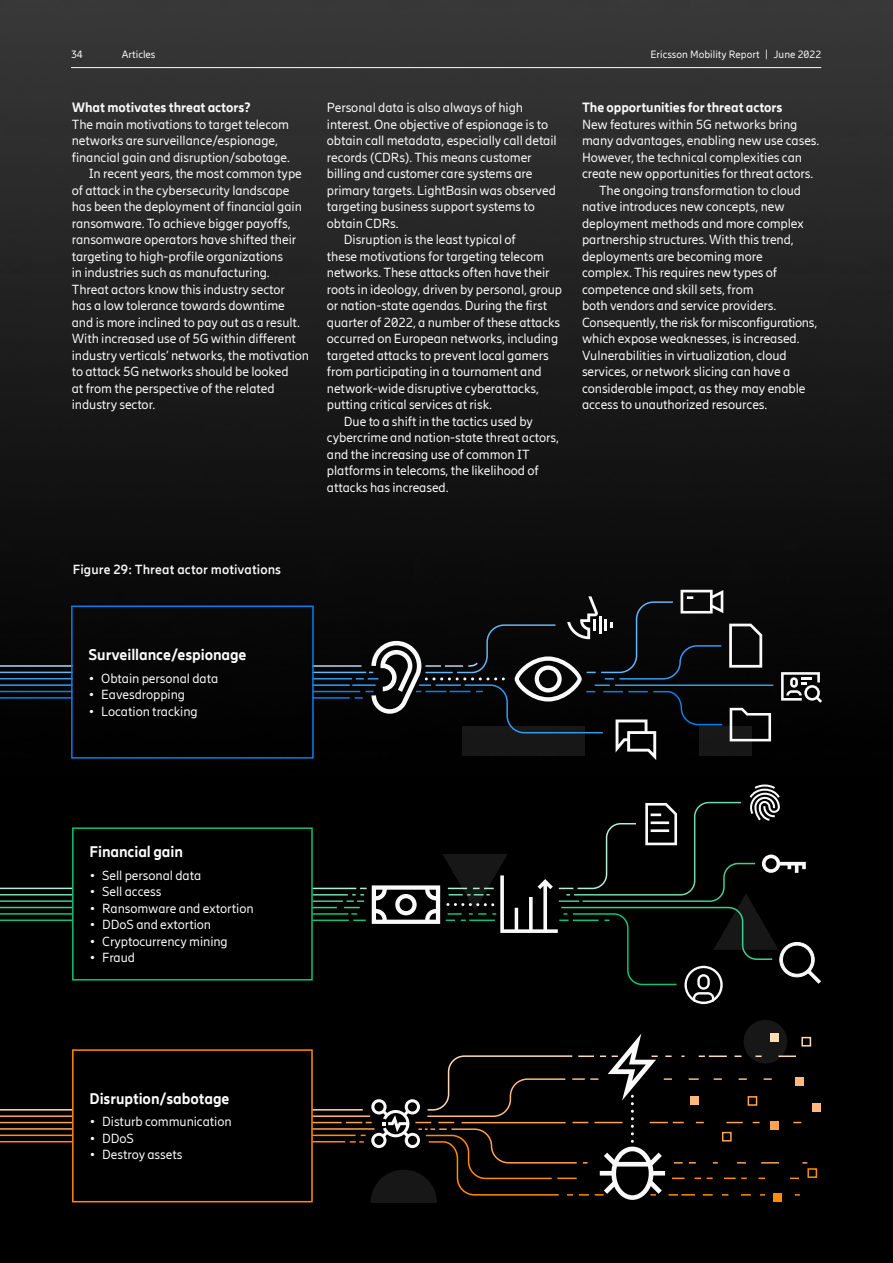
<style>
.page{position:relative;width:893px;height:1263px;background:#fff}
.page>*{position:absolute;margin:0;border:0;box-sizing:border-box;transform-origin:0 0}
.t1{font:800 15px "Ericsson Hilda";letter-spacing:-.005em;color:#fafafa}
.t2{font:13.2px "Ericsson Hilda";letter-spacing:-.005em;color:#fafafa}
.t3{font:800 13.2px "Ericsson Hilda";letter-spacing:-.005em;color:#fafafa}
.t4{font:700 13.2px "Ericsson Hilda";letter-spacing:.005em;color:#fafafa}
.t5{font:10.5px "Ericsson Hilda";color:#fafafa}
</style>
<div class="page">
<img style="left:0;top:0;width:893px;height:1263px">
<div style="left:744px;top:1020px;width:43px;height:43px;background:#171717;border-radius:50%"></div>
<svg style="left:781px;top:672px;width:41px;height:31px"></svg>
<div style="left:801px;top:1037px;width:10px;height:9px;border:2px solid #ffdbb5"></div>
<div style="left:807px;top:1168px;width:10px;height:10px;border:2px solid #ff8c0a"></div>
<div style="left:813px;top:1103px;width:8px;height:8px;background:#feba7e"></div>
<hr style="left:615px;top:684px;width:158px;height:2px;background:#339bf2">
<hr style="left:312px;top:697px;width:38px;height:2px;background:#0082f0">
<hr style="left:312px;top:684px;width:38px;height:2px;background:#339bf2">
<hr style="left:312px;top:678px;width:40px;height:1px;background:#339bf2">
<hr style="left:312px;top:672px;width:54px;height:1px;background:#66b5f4">
<hr style="left:312px;top:665px;width:49px;height:2px;background:#b2d8f9">
<hr style="left:312px;top:691px;width:48px;height:1px;background:#0082f0">
<hr style="left:312px;top:919px;width:37px;height:2px;background:#0fc373">
<svg style="left:313px;top:907px;width:24px;height:1px"></svg>
<hr style="left:312px;top:900px;width:31px;height:2px;background:#3fce8e">
<hr style="left:312px;top:894px;width:36px;height:1px;background:#70dbaa">
<hr style="left:312px;top:888px;width:44px;height:1px;background:#b7edd6">
<hr style="left:312px;top:913px;width:36px;height:2px;background:#0fc373">
<hr style="left:312px;top:1109px;width:51px;height:1px;background:#ffdbb5">
<hr style="left:312px;top:1122px;width:30px;height:1px;background:#fda353">
<hr style="left:312px;top:1128px;width:63px;height:2px;background:#fda353">
<hr style="left:312px;top:1134px;width:44px;height:2px;background:#ff8c0a">
<hr style="left:312px;top:1141px;width:33px;height:1px;background:#ff8c0a">
<hr style="left:312px;top:1115px;width:58px;height:2px;background:#feba7e">
<hr style="left:352px;top:684px;width:24px;height:2px;background:#339bf2">
<svg style="left:346px;top:1033px;width:461px;height:170px;background:#120f0c"></svg>
<svg style="left:355px;top:590px;width:416px;height:170px;background:#17191b"></svg>
<hr style="left:0;top:697px;width:73px;height:2px;background:#0082f0">
<hr style="left:0;top:684px;width:73px;height:2px;background:#339bf2">
<hr style="left:0;top:678px;width:73px;height:1px;background:#339bf2">
<hr style="left:0;top:672px;width:73px;height:1px;background:#66b5f4">
<hr style="left:0;top:665px;width:73px;height:2px;background:#b2d8f9">
<hr style="left:0;top:691px;width:73px;height:1px;background:#0082f0">
<hr style="left:0;top:919px;width:73px;height:2px;background:#0fc373">
<hr style="left:0;top:907px;width:73px;height:1px;background:#3fce8e">
<hr style="left:0;top:900px;width:73px;height:2px;background:#3fce8e">
<hr style="left:0;top:894px;width:73px;height:1px;background:#70dbaa">
<hr style="left:0;top:888px;width:73px;height:1px;background:#b7edd6">
<hr style="left:0;top:913px;width:73px;height:2px;background:#0fc373">
<hr style="left:0;top:1141px;width:73px;height:1px;background:#ff8c0a">
<hr style="left:0;top:1128px;width:73px;height:2px;background:#fda353">
<hr style="left:0;top:1122px;width:73px;height:1px;background:#fda353">
<hr style="left:0;top:1115px;width:73px;height:2px;background:#fda353">
<hr style="left:0;top:1109px;width:73px;height:1px;background:#ffdbb5">
<hr style="left:0;top:1134px;width:73px;height:2px;background:#ff8c0a">
<svg style="left:344px;top:784px;width:477px;height:220px;background:#0c0e0d"></svg>
<div style="left:71px;top:605px;width:243px;height:154px;border:2px solid #0082f0"></div>
<div style="left:72px;top:827px;width:241px;height:153px;border:2px solid #0fc373"></div>
<div style="left:72px;top:1049px;width:241px;height:153px;border:2px solid #ff8c0a"></div>
<hr style="left:71px;top:67px;width:750px;height:1px;background:#fafafa">
<p class="t5" style="left:71px;top:49px;width:13px">34</p>
<p class="t5" style="left:122px;top:49px;width:35px">Articles</p>
<p class="t5" style="left:650px;top:49px;width:172px">Ericsson Mobility Report | June 2022</p>
<p class="t3" style="left:72px;top:100px;width:180px">What motivates threat actors?</p>
<p class="t2" style="left:72px;top:117px;width:219px">The main motivations to target telecom</p>
<p class="t2" style="left:72px;top:133px;width:208px">networks are surveillance/espionage,</p>
<p class="t2" style="left:72px;top:150px;width:220px">financial gain and disruption/sabotage.</p>
<p class="t2" style="left:89px;top:166px;width:215px">In recent years, the most common type</p>
<p class="t2" style="left:72px;top:183px;width:219px">of attack in the cybersecurity landscape</p>
<p class="t2" style="left:72px;top:199px;width:232px">has been the deployment of financial gain</p>
<p class="t2" style="left:72px;top:216px;width:220px">ransomware. To achieve bigger payoffs,</p>
<p class="t2" style="left:72px;top:232px;width:226px">ransomware operators have shifted their</p>
<p class="t2" style="left:72px;top:249px;width:213px">targeting to high-profile organizations</p>
<p class="t2" style="left:72px;top:265px;width:200px">in industries such as manufacturing.</p>
<p class="t2" style="left:72px;top:282px;width:215px">Threat actors know this industry sector</p>
<p class="t2" style="left:72px;top:298px;width:215px">has a low tolerance towards downtime</p>
<p class="t2" style="left:72px;top:315px;width:230px">and is more inclined to pay out as a result.</p>
<p class="t2" style="left:72px;top:331px;width:226px">With increased use of 5G within different</p>
<p class="t2" style="left:72px;top:348px;width:239px">industry verticals’ networks, the motivation</p>
<p class="t2" style="left:72px;top:364px;width:218px">to attack 5G networks should be looked</p>
<p class="t2" style="left:72px;top:381px;width:204px">at from the perspective of the related</p>
<p class="t2" style="left:72px;top:397px;width:85px">industry sector.</p>
<p class="t2" style="left:327px;top:100px;width:198px">Personal data is also always of high</p>
<p class="t2" style="left:327px;top:116px;width:223px">interest. One objective of espionage is to</p>
<p class="t2" style="left:327px;top:133px;width:231px">obtain call metadata, especially call detail</p>
<p class="t2" style="left:327px;top:149px;width:206px">records (CDRs). This means customer</p>
<p class="t2" style="left:327px;top:166px;width:207px">billing and customer care systems are</p>
<p class="t2" style="left:327px;top:182px;width:231px">primary targets. LightBasin was observed</p>
<p class="t2" style="left:327px;top:199px;width:210px">targeting business support systems to</p>
<p class="t2" style="left:327px;top:215px;width:73px">obtain CDRs.</p>
<p class="t2" style="left:344px;top:232px;width:173px">Disruption is the least typical of</p>
<p class="t2" style="left:327px;top:248px;width:219px">these motivations for targeting telecom</p>
<p class="t2" style="left:327px;top:265px;width:224px">networks. These attacks often have their</p>
<p class="t2" style="left:327px;top:281px;width:237px">roots in ideology, driven by personal, group</p>
<p class="t2" style="left:327px;top:298px;width:222px">or nation-state agendas. During the first</p>
<p class="t2" style="left:327px;top:314px;width:235px">quarter of 2022, a number of these attacks</p>
<p class="t2" style="left:327px;top:331px;width:233px">occurred on European networks, including</p>
<p class="t2" style="left:327px;top:347px;width:224px">targeted attacks to prevent local gamers</p>
<p class="t2" style="left:327px;top:364px;width:216px">from participating in a tournament and</p>
<p class="t2" style="left:327px;top:380px;width:213px">network-wide disruptive cyberattacks,</p>
<p class="t2" style="left:327px;top:397px;width:167px">putting critical services at risk.</p>
<p class="t2" style="left:344px;top:413px;width:191px">Due to a shift in the tactics used by</p>
<p class="t2" style="left:327px;top:430px;width:234px">cybercrime and nation-state threat actors,</p>
<p class="t2" style="left:327px;top:446px;width:204px">and the increasing use of common IT</p>
<p class="t2" style="left:327px;top:463px;width:213px">platforms in telecoms, the likelihood of</p>
<p class="t2" style="left:327px;top:479px;width:123px">attacks has increased.</p>
<p class="t3" style="left:582px;top:100px;width:202px">The opportunities for threat actors</p>
<p class="t2" style="left:582px;top:116px;width:217px">New features within 5G networks bring</p>
<p class="t2" style="left:582px;top:133px;width:239px">many advantages, enabling new use cases.</p>
<p class="t2" style="left:582px;top:149px;width:222px">However, the technical complexities can</p>
<p class="t2" style="left:582px;top:166px;width:233px">create new opportunities for threat actors.</p>
<p class="t2" style="left:599px;top:182px;width:204px">The ongoing transformation to cloud</p>
<p class="t2" style="left:582px;top:199px;width:204px">native introduces new concepts, new</p>
<p class="t2" style="left:582px;top:215px;width:224px">deployment methods and more complex</p>
<p class="t2" style="left:582px;top:232px;width:213px">partnership structures. With this trend,</p>
<p class="t2" style="left:582px;top:248px;width:182px">deployments are becoming more</p>
<p class="t2" style="left:582px;top:265px;width:197px">complex. This requires new types of</p>
<p class="t2" style="left:582px;top:281px;width:173px">competence and skill sets, from</p>
<p class="t2" style="left:582px;top:298px;width:196px">both vendors and service providers.</p>
<p class="t2" style="left:582px;top:314px;width:237px">Consequently, the risk for misconfigurations,</p>
<p class="t2" style="left:582px;top:331px;width:219px">which expose weaknesses, is increased.</p>
<p class="t2" style="left:582px;top:347px;width:206px">Vulnerabilities in virtualization, cloud</p>
<p class="t2" style="left:582px;top:364px;width:210px">services, or network slicing can have a</p>
<p class="t2" style="left:582px;top:380px;width:225px">considerable impact, as they may enable</p>
<p class="t2" style="left:582px;top:397px;width:187px">access to unauthorized resources.</p>
<p class="t4" style="left:73px;top:561px;width:210px">Figure 29: Threat actor motivations</p>
<p class="t1" style="left:89px;top:645px;width:159px">Surveillance/espionage</p>
<p class="t2" style="left:89px;top:670px;width:131px">• Obtain personal data</p>
<p class="t2" style="left:89px;top:687px;width:98px">• Eavesdropping</p>
<p class="t2" style="left:89px;top:703px;width:111px">• Location tracking</p>
<p class="t1" style="left:90px;top:843px;width:95px">Financial gain</p>
<p class="t2" style="left:90px;top:868px;width:113px">• Sell personal data</p>
<p class="t2" style="left:90px;top:884px;width:73px">• Sell access</p>
<p class="t2" style="left:90px;top:901px;width:166px">• Ransomware and extortion</p>
<p class="t2" style="left:90px;top:917px;width:123px">• DDoS and extortion</p>
<p class="t2" style="left:90px;top:934px;width:140px">• Cryptocurrency mining</p>
<p class="t2" style="left:90px;top:950px;width:47px">• Fraud</p>
<p class="t1" style="left:90px;top:1089px;width:141px">Disruption/sabotage</p>
<p class="t2" style="left:90px;top:1114px;width:144px">• Disturb communication</p>
<p class="t2" style="left:90px;top:1131px;width:46px">• DDoS</p>
<p class="t2" style="left:90px;top:1147px;width:94px">• Destroy assets</p>
</div>
